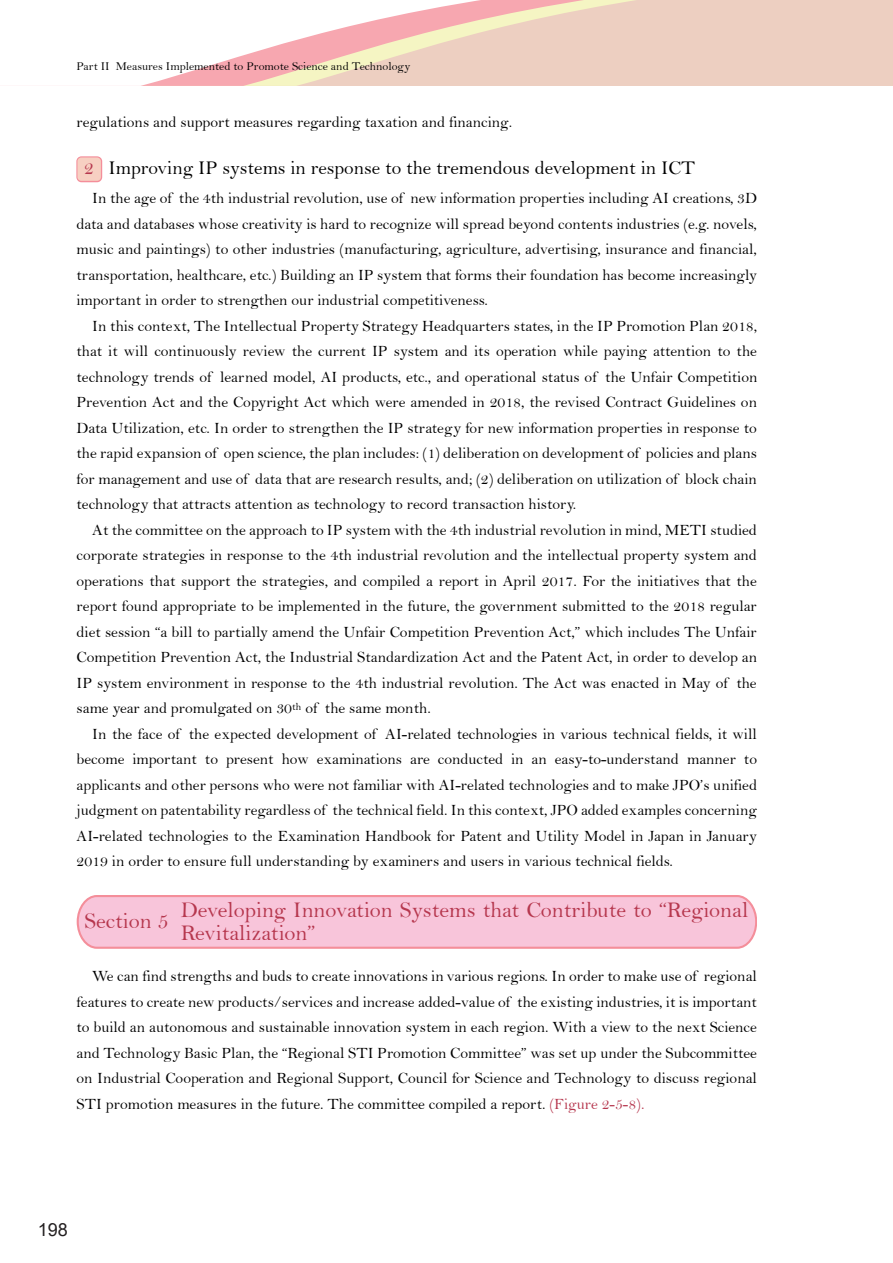
<style>
.page{position:relative;width:893px;height:1263px;background:#fff}
.page>*{position:absolute;margin:0;border:0;box-sizing:border-box;transform-origin:0 0}
.t1{font:22.5px/22.5px "Bell";color:#b6374e}
.t2{font:19.5px "Bell";color:#000}
.t3{font:18px "Arial";color:#231f20}
.t4{font:15.75px/25.5px "Bell";color:#000;text-align:justify}
.t5{font:12px "Bell";color:#000}
.s1{color:#b6374e}
</style>
<div class="page">
<div style="left:0;top:0;width:893px;height:86px;background:#edcfc1"></div>
<svg style="left:576px;top:0;width:59px;height:11px"></svg>
<svg style="left:0;top:0;width:576px;height:86px;fill:#fff"></svg>
<svg style="left:77px;top:895px;width:680px;height:54px;background:#f7c1d5"></svg>
<svg style="left:77px;top:157px;width:25px;height:25px"></svg>
<p class="t5" style="left:77px;top:59px;width:335px">Part II Measures Implemented to Promote Science and Technology</p>
<p class="t4" style="left:77px;top:109px;width:437px">regulations and support measures regarding taxation and financing.</p>
<p class="t2" style="left:84px;top:157px;width:612px"><span class="s1">2</span> Improving IP systems in response to the tremendous development in ICT</p>
<p class="t4" style="left:92px;top:185px;width:666px">In the age of the 4th industrial revolution, use of new information properties including AI creations, 3D</p>
<p class="t4" style="left:77px;top:211px;width:682px">data and databases whose creativity is hard to recognize will spread beyond contents industries (e.g. novels,</p>
<p class="t4" style="left:77px;top:236px;width:682px">music and paintings) to other industries (manufacturing, agriculture, advertising, insurance and financial,</p>
<p class="t4" style="left:77px;top:262px;width:682px">transportation, healthcare, etc.) Building an IP system that forms their foundation has become increasingly</p>
<p class="t4" style="left:77px;top:287px;width:413px">important in order to strengthen our industrial competitiveness.</p>
<p class="t4" style="left:92px;top:313px;width:666px">In this context, The Intellectual Property Strategy Headquarters states, in the IP Promotion Plan 2018,</p>
<p class="t4" style="left:77px;top:338px;width:682px">that it will continuously review the current IP system and its operation while paying attention to the</p>
<p class="t4" style="left:77px;top:364px;width:682px">technology trends of learned model, AI products, etc., and operational status of the Unfair Competition</p>
<p class="t4" style="left:77px;top:389px;width:682px">Prevention Act and the Copyright Act which were amended in 2018, the revised Contract Guidelines on</p>
<p class="t4" style="left:77px;top:415px;width:682px">Data Utilization, etc. In order to strengthen the IP strategy for new information properties in response to</p>
<p class="t4" style="left:77px;top:440px;width:682px">the rapid expansion of open science, the plan includes: (1) deliberation on development of policies and plans</p>
<p class="t4" style="left:77px;top:466px;width:682px">for management and use of data that are research results, and; (2) deliberation on utilization of block chain</p>
<p class="t4" style="left:77px;top:491px;width:501px">technology that attracts attention as technology to record transaction history.</p>
<p class="t4" style="left:92px;top:517px;width:666px">At the committee on the approach to IP system with the 4th industrial revolution in mind, METI studied</p>
<p class="t4" style="left:77px;top:542px;width:682px">corporate strategies in response to the 4th industrial revolution and the intellectual property system and</p>
<p class="t4" style="left:77px;top:568px;width:682px">operations that support the strategies, and compiled a report in April 2017. For the initiatives that the</p>
<p class="t4" style="left:77px;top:593px;width:682px">report found appropriate to be implemented in the future, the government submitted to the 2018 regular</p>
<p class="t4" style="left:77px;top:619px;width:682px">diet session “a bill to partially amend the Unfair Competition Prevention Act,” which includes The Unfair</p>
<p class="t4" style="left:77px;top:644px;width:682px">Competition Prevention Act, the Industrial Standardization Act and the Patent Act, in order to develop an</p>
<p class="t4" style="left:77px;top:670px;width:682px">IP system environment in response to the 4th industrial revolution. The Act was enacted in May of the</p>
<p class="t4" style="left:77px;top:695px;width:356px">same year and promulgated on 30<sup>th</sup> of the same month.</p>
<p class="t4" style="left:92px;top:721px;width:666px">In the face of the expected development of AI-related technologies in various technical fields, it will</p>
<p class="t4" style="left:77px;top:746px;width:682px">become important to present how examinations are conducted in an easy-to-understand manner to</p>
<p class="t4" style="left:77px;top:772px;width:682px">applicants and other persons who were not familiar with AI-related technologies and to make JPO’s unified</p>
<p class="t4" style="left:77px;top:797px;width:682px">judgment on patentability regardless of the technical field. In this context, JPO added examples concerning</p>
<p class="t4" style="left:77px;top:823px;width:682px">AI-related technologies to the Examination Handbook for Patent and Utility Model in Japan in January</p>
<p class="t4" style="left:77px;top:848px;width:598px">2019 in order to ensure full understanding by examiners and users in various technical fields.</p>
<p class="t1" style="left:84px;top:910px;width:86px">Section 5</p>
<p class="t1" style="left:181px;top:899px;width:569px">Developing Innovation Systems that Contribute to “Regional<br>Revitalization”</p>
<p class="t4" style="left:77px;top:963px;width:682px;text-indent:16px">We can find strengths and buds to create innovations in various regions. In order to make use of regional features to create new products/services and increase added-value of the existing industries, it is important to build an autonomous and sustainable innovation system in each region. With a view to the next Science and Technology Basic Plan, the “Regional STI Promotion Committee” was set up under the Subcommittee on Industrial Cooperation and Regional Support, Council for Science and Technology to discuss regional STI promotion measures in the future. The committee compiled a report. <span class="s1">(Figure 2-5-8).</span></p>
<p class="t3" style="left:38px;top:1217px;width:32px">198</p>
</div>
